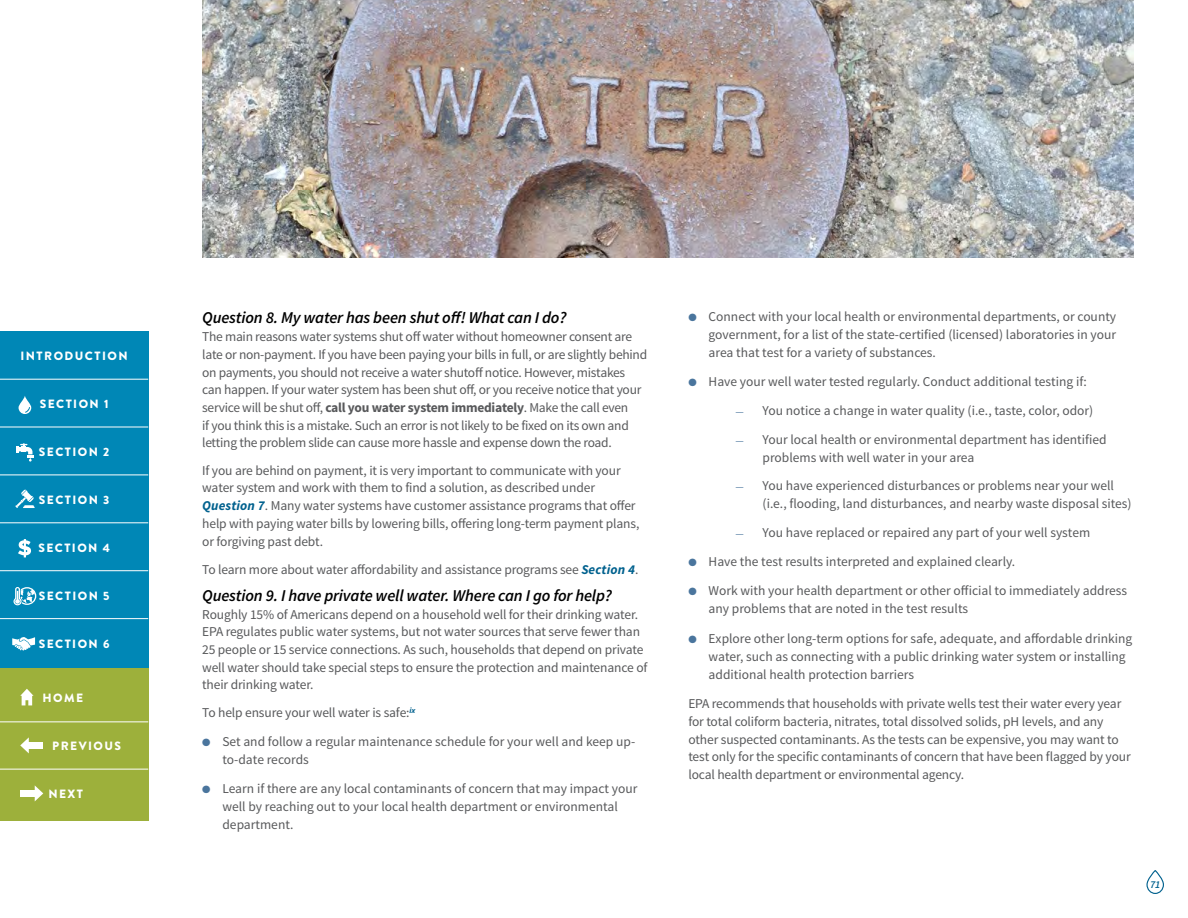
<style>
.page{position:relative;width:1188px;height:918px;background:#fff}
.page>*{position:absolute;margin:0;border:0;box-sizing:border-box;transform-origin:0 0}
.Subhead_2{font:italic 600 16.5px "Source Sans Pro";letter-spacing:-.01em;color:#000}
.body_copy{font:13.5px/17.7px "Source Sans Pro";letter-spacing:-.01em;color:#58595b}
.t1{font:900 12px "Brandon Grotesque";letter-spacing:.12em;color:#fff}
.t2{font:italic 600 10.5px "Source Sans Pro";color:#01618e}
.s1{font-weight:700}
.s2{font-weight:700;font-style:italic;color:#01618e}
.s3{color:#4a759d}
.s4{font-size:10.5px;color:#4a759d}
</style>
<div class="page">
<svg style="left:1146px;top:870px;width:18px;height:24px"></svg>
<div style="left:0;top:331px;width:148px;height:337px;background:#0087b6"></div>
<div style="left:0;top:668px;width:148px;height:153px;background:#9db03b"></div>
<svg style="left:20px;top:689px;width:14px;height:16px"></svg>
<svg style="left:20px;top:737px;width:9px;height:16px"></svg>
<div style="left:28px;top:742px;width:15px;height:7px;background:#fff"></div>
<svg style="left:35px;top:785px;width:8px;height:16px"></svg>
<div style="left:20px;top:790px;width:16px;height:7px;background:#fff"></div>
<hr style="left:0;top:427px;width:148px;height:1px;background:#fff">
<hr style="left:0;top:475px;width:148px;height:1px;background:#fff">
<hr style="left:0;top:721px;width:148px;height:1px;background:#fff">
<hr style="left:0;top:522px;width:148px;height:1px;background:#fff">
<hr style="left:0;top:769px;width:148px;height:1px;background:#fff">
<hr style="left:0;top:570px;width:148px;height:1px;background:#fff">
<hr style="left:0;top:618px;width:148px;height:1px;background:#fff">
<svg style="left:19px;top:396px;width:12px;height:18px"></svg>
<svg style="left:16px;top:443px;width:18px;height:19px"></svg>
<svg style="left:15px;top:490px;width:20px;height:18px"></svg>
<svg style="left:18px;top:539px;width:13px;height:18px"></svg>
<svg style="left:13px;top:587px;width:23px;height:18px"></svg>
<svg style="left:12px;top:637px;width:23px;height:14px"></svg>
<hr style="left:0;top:379px;width:148px;height:1px;background:#fff">
<img style="left:202px;top:0;width:932px;height:257px">
<p class="t1" style="left:21px;top:347px;width:109px">INTRODUCTION</p>
<p class="t1" style="left:40px;top:395px;width:70px">SECTION 1</p>
<p class="t1" style="left:39px;top:443px;width:72px">SECTION 2</p>
<p class="t1" style="left:39px;top:491px;width:72px">SECTION 3</p>
<p class="t1" style="left:38px;top:539px;width:73px">SECTION 4</p>
<p class="t1" style="left:39px;top:587px;width:72px">SECTION 5</p>
<p class="t1" style="left:39px;top:635px;width:72px">SECTION 6</p>
<p class="t1" style="left:43px;top:690px;width:42px">HOME</p>
<p class="t1" style="left:52px;top:738px;width:70px">PREVIOUS</p>
<p class="t1" style="left:48px;top:786px;width:36px">NEXT</p>
<p class="Subhead_2" style="left:202px;top:308px;width:366px">Question 8. My water has been shut off! What can I do?</p>
<p class="body_copy" style="left:202px;top:328px;width:446px">The main reasons water systems shut off water without homeowner consent are late or non-payment. If you have been paying your bills in full, or are slightly behind on payments, you should not receive a water shutoff notice. However, mistakes can happen. If your water system has been shut off, or you receive notice that your service will be shut off, <span class="s1">call you water system immediately</span>. Make the call even<br>if you think this is a mistake. Such an error is not likely to be fixed on its own and letting the problem slide can cause more hassle and expense down the road.</p>
<p class="body_copy" style="left:202px;top:462px;width:439px">If you are behind on payment, it is very important to communicate with your water system and work with them to find a solution, as described under <span class="s2">Question 7</span>. Many water systems have customer assistance programs that offer help with paying water bills by lowering bills, offering long-term payment plans, or forgiving past debt.</p>
<p class="body_copy" style="left:202px;top:560px;width:438px">To learn more about water affordability and assistance programs see <span class="s2">Section 4</span>.</p>
<p class="Subhead_2" style="left:202px;top:585px;width:411px">Question 9. I have private well water. Where can I go for help?</p>
<p class="body_copy" style="left:202px;top:606px;width:447px">Roughly 15% of Americans depend on a household well for their drinking water.<br>EPA regulates public water systems, but not water sources that serve fewer than 25 people or 15 service connections. As such, households that depend on private well water should take special steps to ensure the protection and maintenance of their drinking water.</p>
<p class="body_copy" style="left:202px;top:704px;width:215px">To help ensure your well water is safe:<sup>ix</sup></p>
<p class="body_copy" style="left:222px;top:733px;width:414px;text-indent:-20px"><span class="s3">●</span> Set and follow a regular maintenance schedule for your well and keep up&shy;to-date records</p>
<p class="body_copy" style="left:222px;top:780px;width:417px;text-indent:-20px"><span class="s3">●</span> Learn if there are any local contaminants of concern that may impact your well by reaching out to your local health department or environmental department.</p>
<p class="body_copy" style="left:709px;top:308px;width:409px;text-align:justify;text-indent:-20px"><span class="s3">●</span> Connect with your local health or environmental departments, or county government, for a list of the state-certified (licensed) laboratories in your area that test for a variety of substances.</p>
<p class="body_copy" style="left:688px;top:373px;width:400px"><span class="s3">●</span> Have your well water tested regularly. Conduct additional testing if:</p>
<p class="body_copy" style="left:736px;top:402px;width:359px"><span class="s4">—</span> You notice a change in water quality (i.e., taste, color, odor)</p>
<p class="body_copy" style="left:763px;top:430px;width:346px;text-indent:-27px"><span class="s4">—</span> Your local health or environmental department has identified problems with well water in your area</p>
<p class="body_copy" style="left:763px;top:477px;width:371px;text-indent:-27px"><span class="s4">—</span> You have experienced disturbances or problems near your well (i.e., flooding, land disturbances, and nearby waste disposal sites)</p>
<p class="body_copy" style="left:736px;top:524px;width:356px"><span class="s4">—</span> You have replaced or repaired any part of your well system</p>
<p class="body_copy" style="left:688px;top:553px;width:328px"><span class="s3">●</span> Have the test results interpreted and explained clearly.</p>
<p class="body_copy" style="left:709px;top:582px;width:420px;text-indent:-20px"><span class="s3">●</span> Work with your health department or other official to immediately address any problems that are noted in the test results</p>
<p class="body_copy" style="left:709px;top:629px;width:425px;text-indent:-20px"><span class="s3">●</span> Explore other long-term options for safe, adequate, and affordable drinking water, such as connecting with a public drinking water system or installing additional health protection barriers</p>
<p class="body_copy" style="left:688px;top:695px;width:444px">EPA recommends that households with private wells test their water every year for total coliform bacteria, nitrates, total dissolved solids, pH levels, and any other suspected contaminants. As the tests can be expensive, you may want to test only for the specific contaminants of concern that have been flagged by your local health department or environmental agency.</p>
<p class="t2" style="left:1150px;top:878px;width:12px">71</p>
</div>
